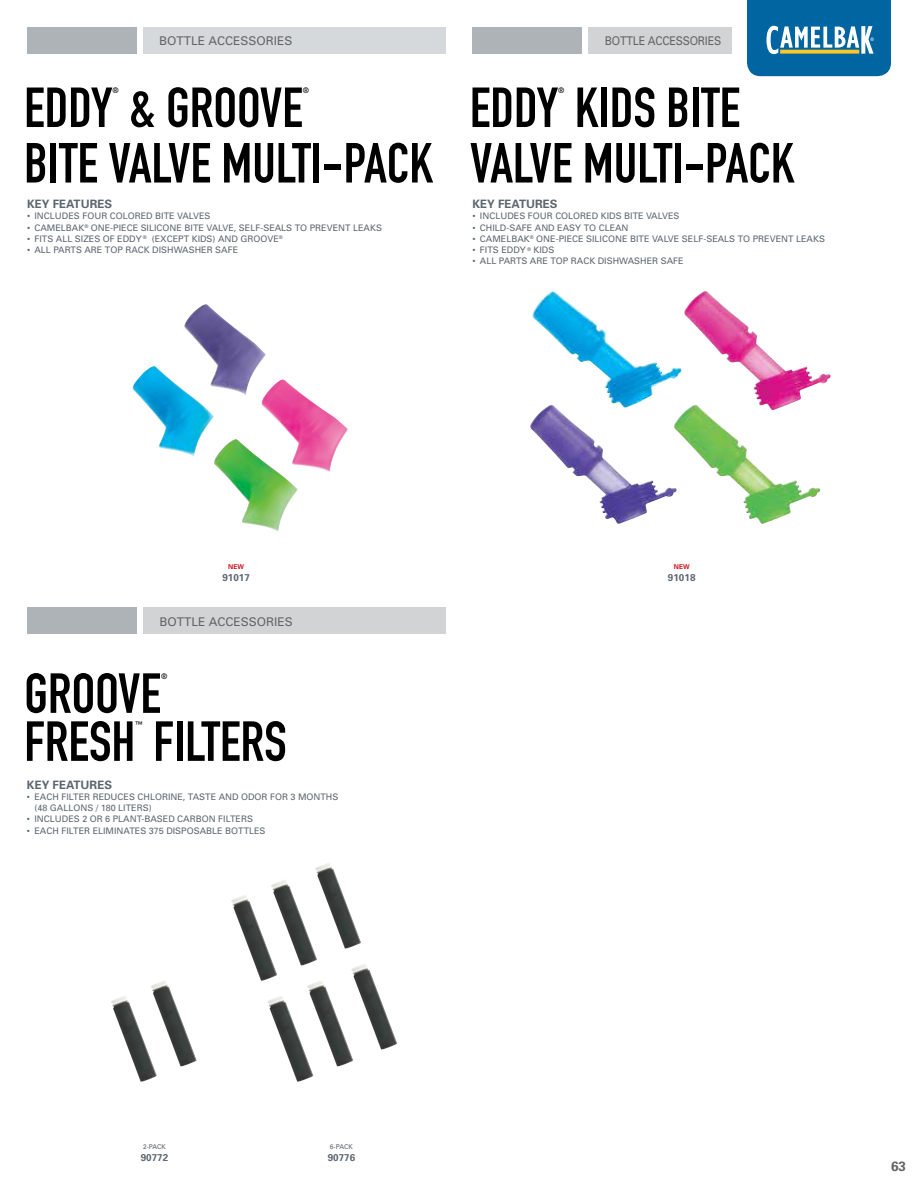
<style>
.page{position:relative;width:918px;height:1188px;background:#fff}
.page>*{position:absolute;margin:0;border:0;box-sizing:border-box;transform-origin:0 0}
.t1{font:55.5px "DIN Engschrift";color:#000}
.t2{font:700 13.5px "Univers";color:#636466}
.t3{font:12px "Univers";color:#636466}
.t4{font:12px "Univers";letter-spacing:-.02em;color:#636466;scale:.9 1}
.t5{font:700 11.55px "Univers";color:#5c6670}
.t6{font:700 9.9px "Univers";color:#5c6670}
.t7{font:9px/11.2px "Univers";color:#5c6670}
.t8{font:7.8px "DIN Engschrift";color:#000}
.t9{font:6.6px "Univers";color:#5c6670}
.t10{font:700 6.6px "Univers";color:#ce171e}
</style>
<div class="page">
<img style="left:132px;top:366px;width:82px;height:91px">
<img style="left:213px;top:439px;width:85px;height:93px">
<img style="left:183px;top:304px;width:83px;height:92px">
<img style="left:261px;top:380px;width:87px;height:92px">
<img style="left:530px;top:408px;width:144px;height:116px">
<img style="left:532px;top:291px;width:150px;height:117px">
<img style="left:684px;top:291px;width:147px;height:114px">
<img style="left:674px;top:405px;width:147px;height:119px">
<img style="left:231px;top:895px;width:46px;height:86px">
<img style="left:271px;top:880px;width:46px;height:86px">
<img style="left:315px;top:863px;width:46px;height:86px">
<img style="left:267px;top:996px;width:47px;height:86px">
<img style="left:307px;top:981px;width:46px;height:86px">
<img style="left:351px;top:964px;width:47px;height:86px">
<img style="left:111px;top:996px;width:46px;height:86px">
<img style="left:150px;top:981px;width:47px;height:86px">
<svg style="left:747px;top:0;width:144px;height:76px;background:#267aa9"></svg>
<div style="left:27px;top:27px;width:109px;height:27px;background:#aeb3b7"></div>
<div style="left:143px;top:27px;width:302px;height:27px;background:#d6d9db"></div>
<div style="left:27px;top:608px;width:109px;height:26px;background:#aeb3b7"></div>
<div style="left:143px;top:608px;width:303px;height:26px;background:#d1d3d4"></div>
<div style="left:588px;top:27px;width:144px;height:27px;background:#d1d3d4"></div>
<div style="left:473px;top:27px;width:109px;height:27px;background:#aeb3b7"></div>
<h3 class="t3" style="left:159px;top:34px;width:135px">BOTTLE ACCESSORIES</h3>
<h1 class="t1" style="left:24px;top:75px;width:280px">EDDY &amp; GROOVE</h1>
<p class="t8" style="left:112px;top:86px;width:8px">®</p>
<p class="t8" style="left:303px;top:86px;width:8px">®</p>
<h1 class="t1" style="left:24px;top:131px;width:410px">BITE VALVE MULTI-PACK</h1>
<p class="t5" style="left:27px;top:197px;width:87px">KEY FEATURES</p>
<p class="t7" style="left:27px;top:210px;width:185px">• INCLUDES FOUR COLORED BITE VALVES</p>
<p class="t7" style="left:27px;top:222px;width:357px">• CAMELBAK<sup>®</sup> ONE-PIECE SILICONE BITE VALVE, SELF-SEALS TO PREVENT LEAKS</p>
<p class="t7" style="left:27px;top:233px;width:258px">• FITS ALL SIZES OF EDDY <sup>®</sup> (EXCEPT KIDS) AND GROOVE<sup>®</sup></p>
<p class="t7" style="left:27px;top:244px;width:213px">• ALL PARTS ARE TOP RACK DISHWASHER SAFE</p>
<h3 class="t4" style="left:605px;top:34px;width:131px">BOTTLE ACCESSORIES</h3>
<h1 class="t1" style="left:470px;top:75px;width:272px">EDDY KIDS BITE</h1>
<p class="t8" style="left:558px;top:86px;width:8px">®</p>
<h1 class="t1" style="left:470px;top:131px;width:326px">VALVE MULTI-PACK</h1>
<p class="t5" style="left:472px;top:197px;width:87px">KEY FEATURES</p>
<p class="t7" style="left:472px;top:210px;width:209px">• INCLUDES FOUR COLORED KIDS BITE VALVES</p>
<p class="t7" style="left:472px;top:222px;width:158px">• CHILD-SAFE AND EASY TO CLEAN</p>
<p class="t7" style="left:472px;top:233px;width:354px">• CAMELBAK<sup>®</sup> ONE-PIECE SILICONE BITE VALVE SELF-SEALS TO PREVENT LEAKS</p>
<p class="t7" style="left:473px;top:244px;width:83px">• FITS EDDY <sup>®</sup> KIDS</p>
<p class="t7" style="left:473px;top:255px;width:213px">• ALL PARTS ARE TOP RACK DISHWASHER SAFE</p>
<p class="t10" style="left:228px;top:562px;width:17px">NEW</p>
<p class="t6" style="left:222px;top:571px;width:29px">91017</p>
<h3 class="t3" style="left:159px;top:614px;width:135px">BOTTLE ACCESSORIES</h3>
<h1 class="t1" style="left:24px;top:661px;width:138px">GROOVE</h1>
<p class="t8" style="left:161px;top:672px;width:8px">®</p>
<h1 class="t1" style="left:24px;top:709px;width:264px">FRESH FILTERS</h1>
<p class="t8" style="left:135px;top:720px;width:9px">™</p>
<p class="t5" style="left:27px;top:777px;width:87px">KEY FEATURES</p>
<p class="t7" style="left:34px;top:791px;width:305px;text-indent:-7px">• EACH FILTER REDUCES CHLORINE, TASTE AND ODOR FOR 3 MONTHS (48 GALLONS / 180 LITERS)</p>
<p class="t7" style="left:27px;top:813px;width:228px">• INCLUDES 2 OR 6 PLANT-BASED CARBON FILTERS</p>
<p class="t7" style="left:27px;top:825px;width:240px">• EACH FILTER ELIMINATES 375 DISPOSABLE BOTTLES</p>
<p class="t10" style="left:674px;top:562px;width:17px">NEW</p>
<p class="t6" style="left:668px;top:571px;width:29px">91018</p>
<p class="t9" style="left:143px;top:1143px;width:25px">2-PACK</p>
<p class="t6" style="left:141px;top:1151px;width:29px">90772</p>
<p class="t9" style="left:330px;top:1143px;width:25px">6-PACK</p>
<p class="t6" style="left:328px;top:1151px;width:29px">90776</p>
<h2 class="t2" style="left:891px;top:1158px;width:17px">63</h2>
</div>
